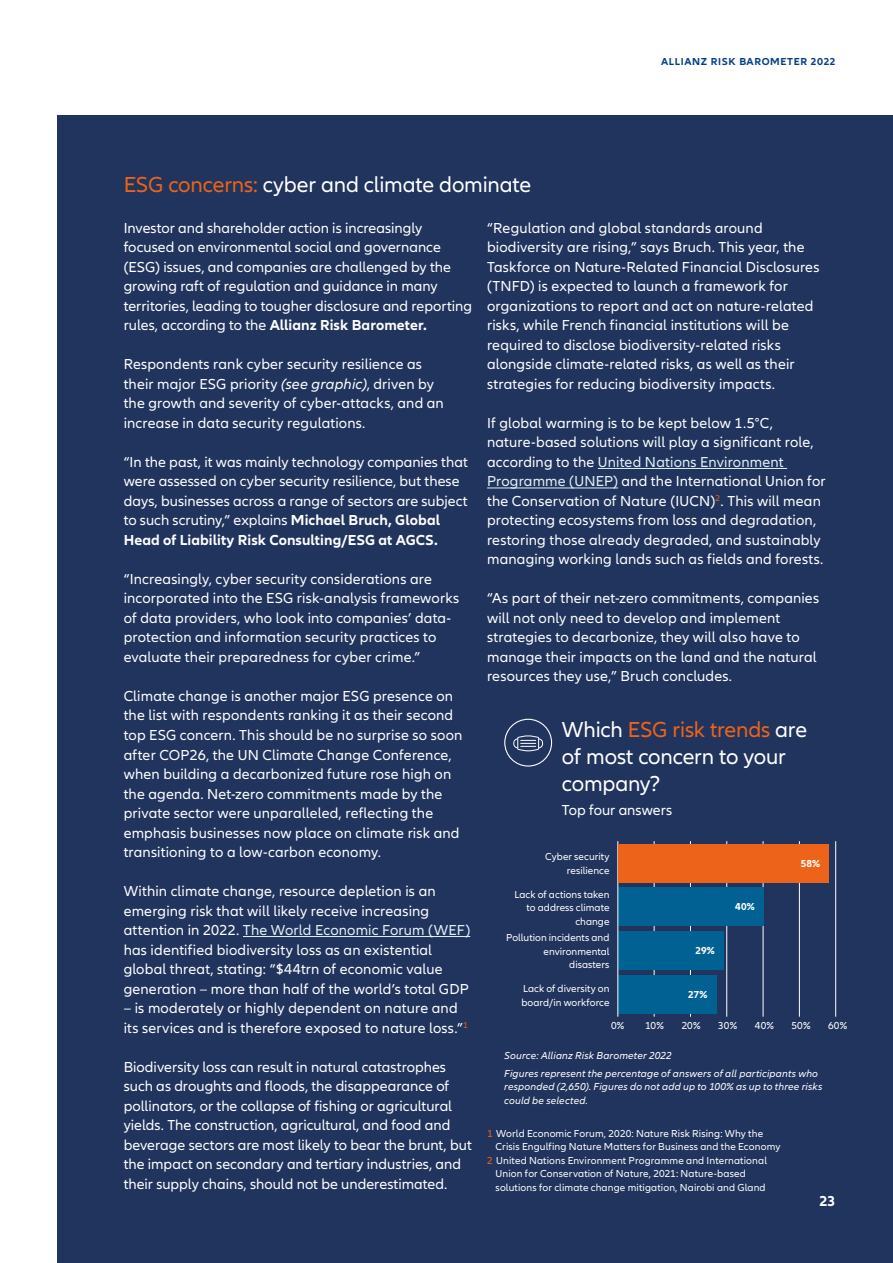
<style>
.page{position:relative;width:893px;height:1263px;background:#fff}
.page>*{position:absolute;margin:0;border:0;box-sizing:border-box;transform-origin:0 0}
.t1{font:22.5px/27px "Allianz Neo";letter-spacing:-.005em;color:#fff}
.t2{font:15px/19.5px "Allianz Neo";letter-spacing:.01em;color:#fff}
.t3{font:700 15px "Allianz Neo";color:#fff}
.t4{font:10.5px/13.5px "Allianz Neo";letter-spacing:.01em;color:#fff;text-align:right}
.t5{font:italic 10.5px/17.7px "Allianz Neo";letter-spacing:.015em;color:#fff}
.t6{font:700 10.5px "Allianz Neo";letter-spacing:.06em;color:#023f85}
.t7{font:700 10.5px "Allianz Neo";color:#fff}
.s1{color:#ec6319}
.s2{font-weight:700}
.s3{font-style:italic}
.s4{color:#e0f1f5}
</style>
<div class="page">
<div style="left:57px;top:116px;width:836px;height:1147px;background:#21345d"></div>
<hr style="left:243px;top:936px;width:227px;height:1px;background:#e0f1f5">
<hr style="left:598px;top:468px;width:189px;height:1px;background:#e0f1f5">
<hr style="left:487px;top:488px;width:131px;height:1px;background:#e0f1f5">
<div style="left:504px;top:719px;width:48px;height:48px;border:1px solid #fff;border-radius:50%"></div>
<svg style="left:513px;top:735px;width:30px;height:16px"></svg>
<hr style="left:654px;top:841px;width:1px;height:176px;background:#fff">
<hr style="left:690px;top:841px;width:1px;height:176px;background:#fff">
<hr style="left:726px;top:841px;width:1px;height:176px;background:#fff">
<hr style="left:835px;top:841px;width:1px;height:176px;background:#fff">
<hr style="left:763px;top:841px;width:1px;height:176px;background:#fff">
<hr style="left:799px;top:841px;width:1px;height:176px;background:#fff">
<div style="left:618px;top:888px;width:145px;height:38px;background:#026193"></div>
<div style="left:618px;top:932px;width:105px;height:38px;background:#026193"></div>
<div style="left:618px;top:975px;width:98px;height:39px;background:#026193"></div>
<hr style="left:618px;top:841px;width:1px;height:176px;background:#fff">
<div style="left:618px;top:844px;width:211px;height:38px;background:#ec6319"></div>
<h1 class="t1" style="left:124px;top:171px;width:409px"><span class="s1">ESG concerns:</span> cyber and climate dominate</h1>
<p class="t6" style="left:661px;top:56px;width:176px">ALLIANZ RISK BAROMETER 2022</p>
<p class="t2" style="left:124px;top:219px;width:350px">Investor and shareholder action is increasingly focused on environmental social and governance (ESG) issues, and companies are challenged by the growing raft of regulation and guidance in many territories, leading to tougher disclosure and reporting rules, according to the <span class="s2">Allianz Risk Barometer.</span></p>
<p class="t2" style="left:124px;top:355px;width:322px">Respondents rank cyber security resilience as their major ESG priority <span class="s3">(see graphic)</span>, driven by the growth and severity of cyber-attacks, and an increase in data security regulations.</p>
<p class="t2" style="left:124px;top:453px;width:346px">“In the past, it was mainly technology companies that were assessed on cyber security resilience, but these days, businesses across a range of sectors are subject to such scrutiny,” explains <span class="s2">Michael Bruch, Global Head of Liability Risk Consulting/ESG at AGCS.</span></p>
<p class="t2" style="left:124px;top:570px;width:337px">“Increasingly, cyber security considerations are incorporated into the ESG risk-analysis frameworks of data providers, who look into companies’ data&shy;protection and information security practices to evaluate their preparedness for cyber crime.”</p>
<p class="t2" style="left:124px;top:687px;width:340px">Climate change is another major ESG presence on the list with respondents ranking it as their second top ESG concern. This should be no surprise so soon after COP26, the UN Climate Change Conference, when building a decarbonized future rose high on the agenda. Net-zero commitments made by the private sector were unparalleled, reflecting the emphasis businesses now place on climate risk and transitioning to a low-carbon economy.</p>
<p class="t2" style="left:124px;top:882px;width:348px">Within climate change, resource depletion is an emerging risk that will likely receive increasing attention in 2022. <span class="s4">The World Economic Forum (WEF) </span>has identified biodiversity loss as an existential global threat, stating: “$44trn of economic value generation – more than half of the world’s total GDP</p>
<p class="t2" style="left:124px;top:999px;width:346px">– is moderately or highly dependent on nature and its services and is therefore exposed to nature loss.”<sup>1</sup></p>
<p class="t2" style="left:124px;top:1057px;width:350px">Biodiversity loss can result in natural catastrophes such as droughts and floods, the disappearance of pollinators, or the collapse of fishing or agricultural yields. The construction, agricultural, and food and beverage sectors are most likely to bear the brunt, but the impact on secondary and tertiary industries, and their supply chains, should not be underestimated.</p>
<p class="t2" style="left:487px;top:219px;width:334px">“Regulation and global standards around biodiversity are rising,” says Bruch. This year, the Taskforce on Nature-Related Financial Disclosures (TNFD) is expected to launch a framework for organizations to report and act on nature-related risks, while French financial institutions will be required to disclose biodiversity-related risks alongside climate-related risks, as well as their strategies for reducing biodiversity impacts.</p>
<p class="t2" style="left:487px;top:414px;width:340px">If global warming is to be kept below 1.5°C, nature-based solutions will play a significant role, according to the <span class="s4">United Nations Environment Programme (UNEP)</span> and the International Union for the Conservation of Nature (IUCN)<sup>2</sup>. This will mean protecting ecosystems from loss and degradation, restoring those already degraded, and sustainably managing working lands such as fields and forests.</p>
<p class="t2" style="left:487px;top:589px;width:334px">“As part of their net-zero commitments, companies will not only need to develop and implement strategies to decarbonize, they will also have to manage their impacts on the land and the natural resources they use,” Bruch concludes.</p>
<h1 class="t1" style="left:562px;top:717px;width:247px">Which <span class="s1">ESG risk trends</span> are of most concern to your company?</h1>
<p class="t2" style="left:562px;top:800px;width:112px">Top four answers</p>
<p class="t4" style="left:545px;top:850px;width:66px">Cyber security resilience</p>
<p class="t4" style="left:514px;top:887px;width:97px">Lack of actions taken to address climate change</p>
<p class="t4" style="left:506px;top:931px;width:105px">Pollution incidents and environmental disasters</p>
<p class="t4" style="left:521px;top:982px;width:90px;text-align:left">Lack of diversity on board/in workforce</p>
<p class="t7" style="left:695px;top:945px;width:21px">29%</p>
<p class="t7" style="left:688px;top:989px;width:21px">27%</p>
<p class="t7" style="left:735px;top:901px;width:21px">40%</p>
<p class="t7" style="left:801px;top:857px;width:21px">58%</p>
<p class="t4" style="left:611px;top:1019px;width:15px">0%</p>
<p class="t4" style="left:645px;top:1019px;width:20px">10%</p>
<p class="t4" style="left:682px;top:1019px;width:20px">20%</p>
<p class="t4" style="left:718px;top:1019px;width:20px">30%</p>
<p class="t4" style="left:755px;top:1019px;width:21px">40%</p>
<p class="t4" style="left:791px;top:1019px;width:20px">50%</p>
<p class="t4" style="left:828px;top:1019px;width:21px">60%</p>
<p class="t5" style="left:504px;top:1047px;width:315px">Source: Allianz Risk Barometer 2022<br>Figures represent the percentage of answers of all participants who</p>
<p class="t5" style="left:504px;top:1080px;width:320px;line-height:13.5px">responded (2,650). Figures do not add up to 100% as up to three risks could be selected.</p>
<p class="t4" style="left:487px;top:1126px;width:278px"><span class="s1">1</span> World Economic Forum, 2020: Nature Risk Rising: Why the</p>
<p class="t4" style="left:496px;top:1140px;width:286px">Crisis Engulfing Nature Matters for Business and the Economy</p>
<p class="t4" style="left:487px;top:1153px;width:281px"><span class="s1">2</span> United Nations Environment Programme and International</p>
<p class="t4" style="left:496px;top:1167px;width:252px">Union for Conservation of Nature, 2021: Nature-based</p>
<p class="t4" style="left:496px;top:1180px;width:272px">solutions for climate change mitigation, Nairobi and Gland</p>
<p class="t3" style="left:819px;top:1192px;width:18px">23</p>
</div>
